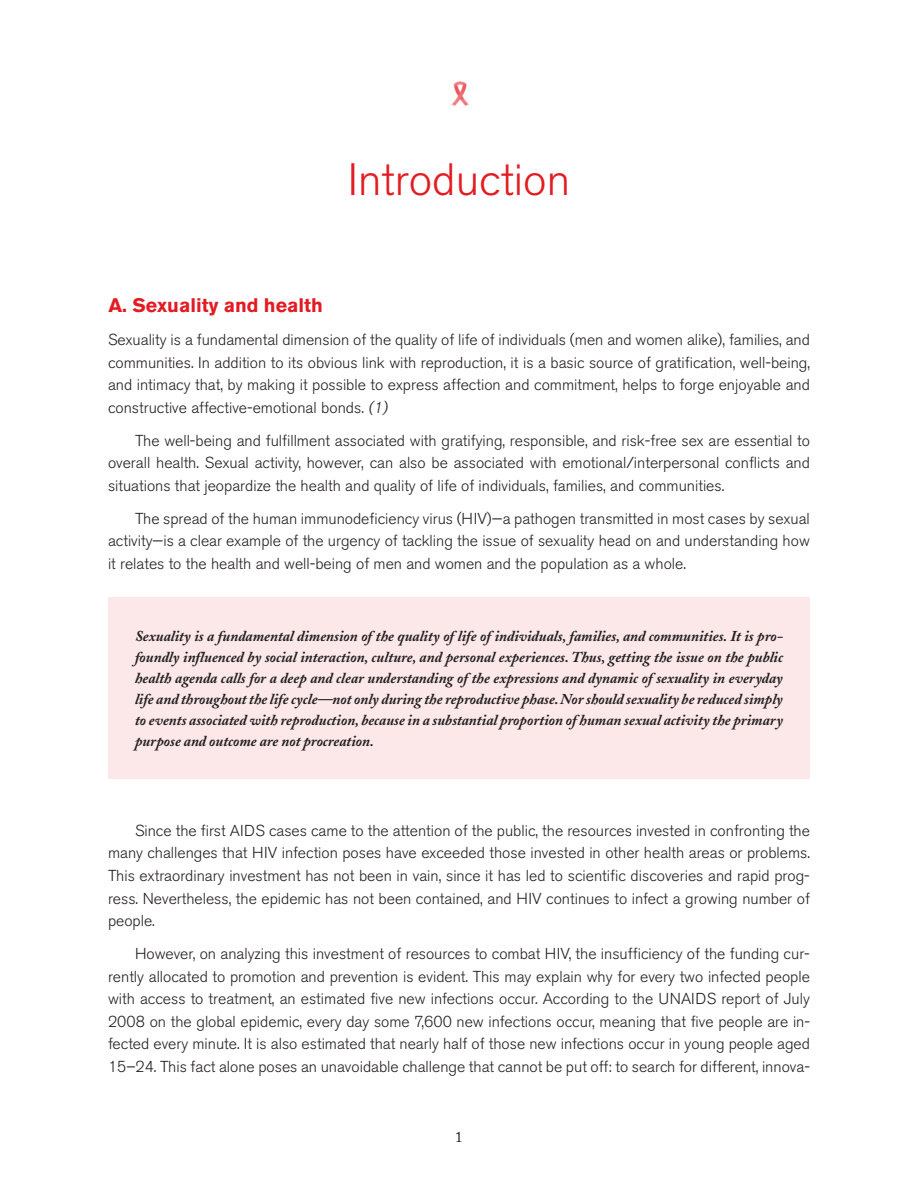
<style>
.page{position:relative;width:918px;height:1188px;background:#fff}
.page>*{position:absolute;margin:0;border:0;box-sizing:border-box;transform-origin:0 0}
.t1{font:300 45px "Akzidenz Grotesk BE";color:#e31b23}
.t2{font:700 19.5px "Akzidenz Grotesk BE";color:#e31b23}
.t3{font:300 15.75px/22.5px "Akzidenz Grotesk BE";color:#231f20;text-align:justify}
.t4{font:italic 700 15px/21px "Adobe Caslon";color:#231f20;text-align:justify}
.t5{font:15px "Adobe Caslon";color:#231f20}
.s1{font-style:italic}
</style>
<div class="page">
<div style="left:108px;top:597px;width:702px;height:182px;background:#fce8e9"></div>
<img style="left:451px;top:82px;width:17px;height:24px">
<h1 class="t1" style="left:348px;top:155px;width:224px">Introduction</h1>
<p class="t2" style="left:108px;top:294px;width:216px">A. Sexuality and health</p>
<p class="t3" style="left:108px;top:329px;width:704px">Sexuality is a fundamental dimension of the quality of life of individuals (men and women alike), families, and communities. In addition to its obvious link with reproduction, it is a basic source of gratification, well-being, and intimacy that, by making it possible to express affection and commitment, helps to forge enjoyable and constructive affective-emotional bonds. <span class="s1">(1)</span></p>
<p class="t3" style="left:108px;top:430px;width:703px;text-indent:27px">The well-being and fulfillment associated with gratifying, responsible, and risk-free sex are essential to overall health. Sexual activity, however, can also be associated with emotional/interpersonal conflicts and situations that jeopardize the health and quality of life of individuals, families, and communities.</p>
<p class="t3" style="left:108px;top:508px;width:703px;text-indent:27px">The spread of the human immunodeficiency virus (HIV)—a pathogen transmitted in most cases by sexual activity—is a clear example of the urgency of tackling the issue of sexuality head on and understanding how it relates to the health and well-being of men and women and the population as a whole.</p>
<p class="t4" style="left:135px;top:626px;width:650px">Sexuality is a fundamental dimension of the quality of life of individuals, families, and communities. It is pro&shy;foundly influenced by social interaction, culture, and personal experiences. Thus, getting the issue on the public health agenda calls for a deep and clear understanding of the expressions and dynamic of sexuality in everyday life and throughout the life cycle—not only during the reproductive phase. Nor should sexuality be reduced simply to events associated with reproduction, because in a substantial proportion of human sexual activity the primary purpose and outcome are not procreation.</p>
<p class="t3" style="left:108px;top:820px;width:704px;text-indent:27px">Since the first AIDS cases came to the attention of the public, the resources invested in confronting the many challenges that HIV infection poses have exceeded those invested in other health areas or problems.<br>This extraordinary investment has not been in vain, since it has led to scientific discoveries and rapid prog&shy;ress. Nevertheless, the epidemic has not been contained, and HIV continues to infect a growing number of people.</p>
<p class="t3" style="left:108px;top:943px;width:704px;text-indent:27px">However, on analyzing this investment of resources to combat HIV, the insufficiency of the funding cur&shy;rently allocated to promotion and prevention is evident. This may explain why for every two infected people with access to treatment, an estimated five new infections occur. According to the UNAIDS report of July 2008 on the global epidemic, every day some 7,600 new infections occur, meaning that five people are in&shy;fected every minute. It is also estimated that nearly half of those new infections occur in young people aged 15–24. This fact alone poses an unavoidable challenge that cannot be put off: to search for different, innova-</p>
<p class="t5" style="left:455px;top:1128px;width:9px">1</p>
</div>
